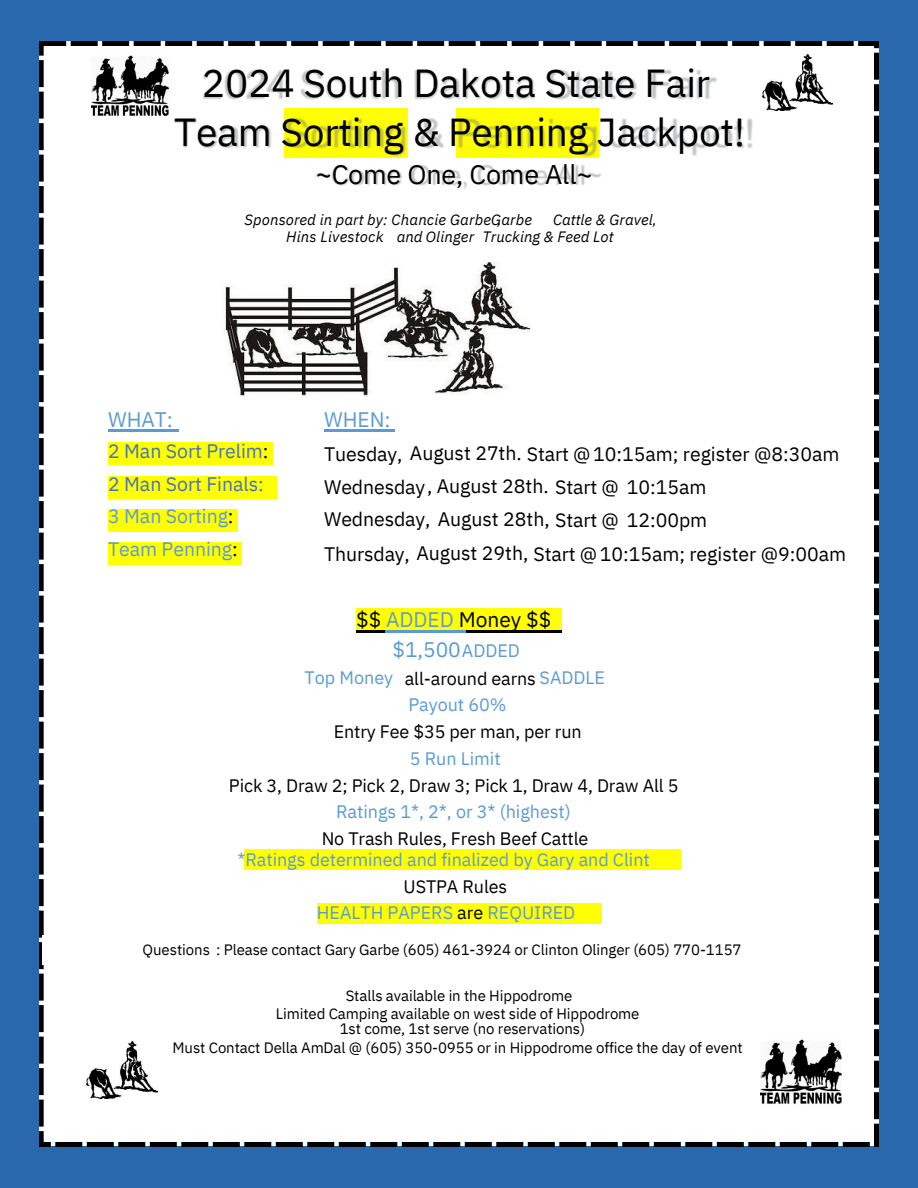
<style>
.page{position:relative;width:918px;height:1188px;background:#2a68ad}
.page>*{position:absolute;margin:0;border:0;box-sizing:border-box;transform-origin:0 0}
.t1{font:39px "IBM Plex Sans";letter-spacing:-.005em;color:#000}
.t2{font:27px "IBM Plex Sans";letter-spacing:-.005em;color:#000}
.t3{font:21px "IBM Plex Sans";letter-spacing:-.005em;color:#5b9bd5}
.t4{font:21px "IBM Plex Sans";color:#000}
.t5{font:19.5px "IBM Plex Sans";letter-spacing:-.005em;color:#000}
.t6{font:19.5px/32.7px "IBM Plex Sans";letter-spacing:-.005em;color:#4472c4}
.t7{font:18px "IBM Plex Sans";letter-spacing:-.005em;color:#000}
.t8{font:18px "IBM Plex Sans";letter-spacing:-.005em;color:#5b9bd5}
.t9{font:15px "IBM Plex Sans";letter-spacing:-.005em;color:#000}
.t10{font:italic 15px "IBM Plex Sans";letter-spacing:.005em;color:#000}
.s1{color:#000}
.s2{color:#5b9bd5}
</style>
<div class="page">
<div style="left:39px;top:42px;width:839px;height:1104px;background:#fff"></div>
<hr style="left:108px;top:429px;width:70px;height:2px;background:#5b9bd5">
<div style="left:108px;top:442px;width:165px;height:23px;background:#ff0"></div>
<div style="left:108px;top:476px;width:168px;height:22px;background:#ff0"></div>
<div style="left:108px;top:509px;width:129px;height:22px;background:#ff0"></div>
<div style="left:108px;top:542px;width:134px;height:23px;background:#ff0"></div>
<hr style="left:324px;top:429px;width:71px;height:2px;background:#5b9bd5">
<div style="left:244px;top:849px;width:437px;height:21px;background:#ff0"></div>
<div style="left:317px;top:903px;width:284px;height:20px;background:#ff0"></div>
<div style="left:356px;top:608px;width:206px;height:25px;background:#ff0"></div>
<hr style="left:356px;top:630px;width:29px;height:2px;background:#000">
<hr style="left:385px;top:630px;width:81px;height:2px;background:#5b9bd5">
<hr style="left:466px;top:630px;width:96px;height:2px;background:#000">
<img style="left:216px;top:256px;width:324px;height:150px">
<img style="left:177px;top:59px;width:584px;height:40px">
<img style="left:139px;top:99px;width:661px;height:82px">
<img style="left:299px;top:151px;width:334px;height:42px">
<div style="left:47px;top:205px;width:810px;height:46px;background:#fff"></div>
<div style="left:43px;top:935px;width:809px;height:29px;background:#fff"></div>
<img style="left:763px;top:55px;width:69px;height:56px">
<img style="left:760px;top:1038px;width:82px;height:66px">
<img style="left:86px;top:1041px;width:71px;height:58px">
<img style="left:91px;top:54px;width:78px;height:63px">
<h5 class="t1" style="left:202px;top:57px;width:510px">2024 South Dakota State Fair</h5>
<h6 class="t1" style="left:174px;top:106px;width:573px">Team Sorting &amp; Penning Jackpot!</h6>
<h6 class="t2" style="left:316px;top:156px;width:279px">~Come One, Come All~</h6>
<h6 class="t10" style="left:245px;top:209px;width:289px">Sponsored in part by: Chancie GarbeGarbe</h6>
<h6 class="t10" style="left:397px;top:226px;width:79px">and Olinger</h6>
<h6 class="t10" style="left:498px;top:209px;width:6px">,</h6>
<h6 class="t10" style="left:553px;top:209px;width:105px">Cattle &amp; Gravel,</h6>
<h6 class="t10" style="left:483px;top:226px;width:133px">Trucking &amp; Feed Lot</h6>
<h6 class="t10" style="left:286px;top:226px;width:99px">Hins Livestock</h6>
<p class="t3" style="left:108px;top:405px;width:66px">WHAT:</p>
<p class="t6" style="left:108px;top:434px;width:162px">2 Man Sort Prelim<span class="s1">:<br></span>2 Man Sort Finals:<br><span class="s2">3 Man Sorting</span><span class="s1">:<br></span><span class="s2">Team Penning</span><span class="s1">:</span></p>
<p class="t3" style="left:324px;top:405px;width:68px">WHEN:</p>
<p class="t5" style="left:324px;top:441px;width:517px">Tuesday, August 27th. Start @10:15am; register @8:30am</p>
<p class="t5" style="left:324px;top:474px;width:384px">Wednesday, August 28th. Start @ 10:15am</p>
<p class="t5" style="left:324px;top:506px;width:385px">Wednesday, August 28th, Start @ 12:00pm</p>
<h4 class="t5" style="left:324px;top:541px;width:523px">Thursday, August 29th, Start @10:15am; register @9:00am</h4>
<p class="t4" style="left:356px;top:606px;width:197px">$$ <span class="s2">ADDED</span> Money $$</p>
<p class="t3" style="left:393px;top:636px;width:70px">$1,500</p>
<h4 class="t8" style="left:462px;top:638px;width:60px">ADDED</h4>
<h4 class="t7" style="left:405px;top:666px;width:202px">all-around earns <span class="s2">SADDLE</span></h4>
<h4 class="t7" style="left:334px;top:720px;width:250px">Entry Fee $35 per man, per run</h4>
<h4 class="t7" style="left:229px;top:773px;width:451px">Pick 3, Draw 2; Pick 2, Draw 3; Pick 1, Draw 4, Draw All 5</h4>
<h4 class="t7" style="left:322px;top:827px;width:268px">No Trash Rules, Fresh Beef Cattle</h4>
<h4 class="t7" style="left:404px;top:874px;width:105px">USTPA Rules</h4>
<p class="t8" style="left:305px;top:665px;width:90px">Top Money</p>
<h4 class="t8" style="left:408px;top:692px;width:100px">Payout 60%</h4>
<p class="t8" style="left:410px;top:747px;width:92px">5 Run Limit</p>
<h5 class="t8" style="left:336px;top:800px;width:236px">Ratings 1*, 2*, or 3* (highest)</h5>
<h6 class="t8" style="left:237px;top:847px;width:414px">*Ratings determined and finalized by Gary and Clint</h6>
<h6 class="t8" style="left:317px;top:901px;width:260px">HEALTH PAPERS <span class="s1">are</span> REQUIRED</h6>
<p class="t9" style="left:143px;top:939px;width:601px">Questions : Please contact Gary Garbe (605) 461-3924 or Clinton Olinger (605) 770-1157</p>
<h2 class="t9" style="left:346px;top:985px;width:228px">Stalls available in the Hippodrome</h2>
<p class="t9" style="left:276px;top:1003px;width:365px">Limited Camping available on west side of Hippodrome</p>
<p class="t9" style="left:340px;top:1019px;width:247px">1st come, 1st serve (no reservations)</p>
<p class="t9" style="left:173px;top:1038px;width:572px">Must Contact Della AmDal @ (605) 350-0955 or in Hippodrome office the day of event</p>
</div>
